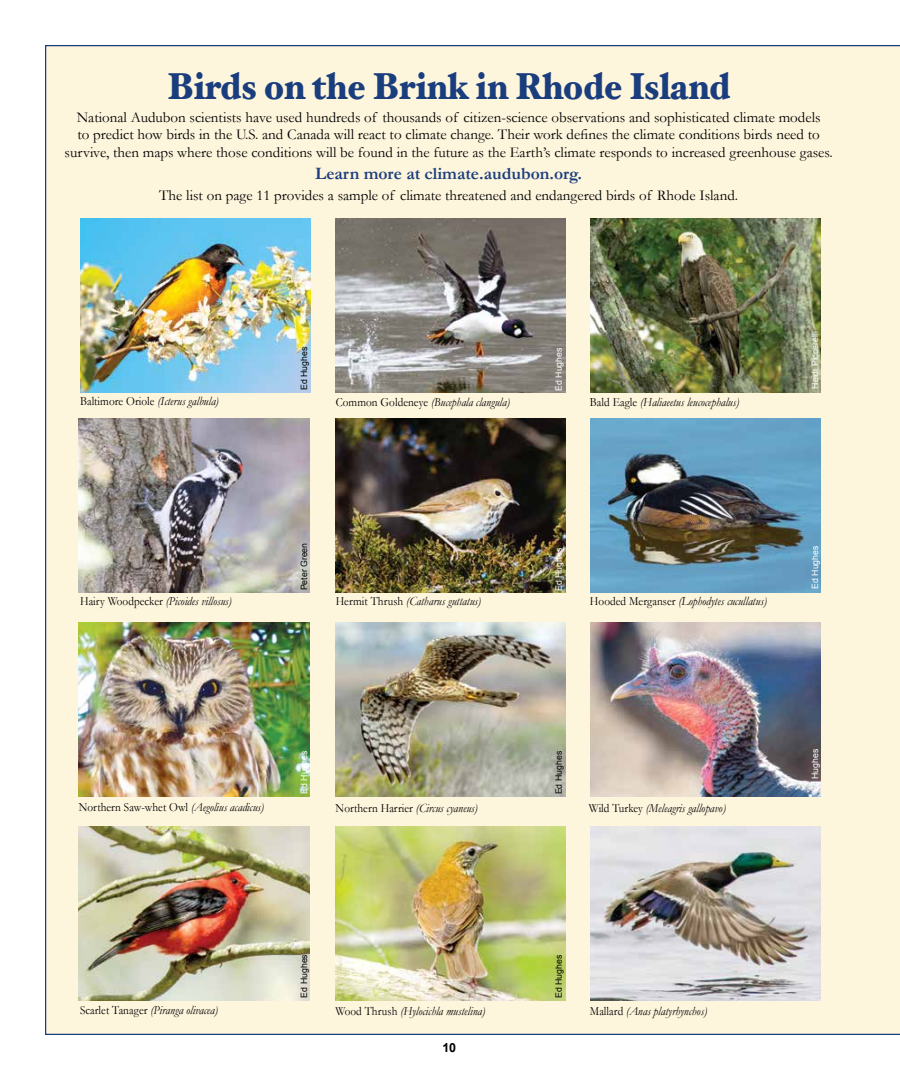
<style>
.page{position:relative;width:900px;height:1080px;background:#fff}
.page>*{position:absolute;margin:0;border:0;box-sizing:border-box;transform-origin:0 0}
.t1{font:900 37.5px "Hoefler Text";color:#1a3d7d;scale:.9 1}
.t2{font:700 17.5px "Garamond";color:#1a3d7d}
.t3{font:15px/17.5px "Garamond";color:#000;text-align:center}
.t4{font:italic 12.5px "Garamond";letter-spacing:.005em;color:#000;scale:.9 1}
.t5{font:12.5px "Garamond";letter-spacing:.005em;color:#000;scale:.9 1}
.t6{font:700 12.5px "Arial";color:#000}
.t7{font:8.75px "Arial";color:#fff}
.t8{font:8.75px "Arial";color:#000}
.s1{font-style:normal}
.s2{font-style:italic}
</style>
<div class="page">
<img style="left:45px;top:45px;width:855px;height:990px">
<h1 class="t1" style="left:167px;top:64px;width:627px">Birds on the Brink in Rhode Island</h1>
<p class="t3" style="left:65px;top:108px;width:770px">National Audubon scientists have used hundreds of thousands of citizen-science observations and sophisticated climate models<br>to predict how birds in the U.S. and Canada will react to climate change. Their work defines the climate conditions birds need to survive, then maps where those conditions will be found in the future as the Earth’s climate responds to increased greenhouse gases.</p>
<p class="t2" style="left:315px;top:163px;width:268px">Learn more at climate.audubon.org.</p>
<p class="t3" style="left:159px;top:187px;width:581px">The list on page 11 provides a sample of climate threatened and endangered birds of Rhode Island.</p>
<p class="t4" style="left:80px;top:394px;width:155px"><span class="s1">Baltimore Oriole</span> (Icterus galbula)</p>
<p class="t4" style="left:80px;top:593px;width:170px"><span class="s1">Hairy Woodpecker</span> (Picoides villosus)</p>
<p class="t8" style="left:298px;top:390px;width:45px;rotate:-90deg">Ed Hughes</p>
<p class="t4" style="left:336px;top:394px;width:195px"><span class="s1">Common Goldeneye</span> (Bucephala clangula)</p>
<p class="t7" style="left:553px;top:391px;width:45px;rotate:-90deg">Ed Hughes</p>
<p class="t4" style="left:590px;top:394px;width:167px"><span class="s1">Bald Eagle</span> (Haliaeetus leucocephalus)</p>
<p class="t7" style="left:809px;top:389px;width:59px;rotate:-90deg">Heidi Piccerelli</p>
<p class="t8" style="left:298px;top:590px;width:49px;rotate:-90deg">Peter Green</p>
<p class="t4" style="left:336px;top:594px;width:163px"><span class="s1">Hermit Thrush</span> (Catharus guttatus)</p>
<p class="t7" style="left:553px;top:591px;width:45px;rotate:-90deg">Ed Hughes</p>
<p class="t4" style="left:590px;top:594px;width:198px"><span class="s1">Hooded Merganser</span> (Lophodytes cucullatus)</p>
<p class="t7" style="left:809px;top:589px;width:45px;rotate:-90deg">Ed Hughes</p>
<p class="t5" style="left:79px;top:800px;width:207px">Northern Saw-whet Owl <span class="s2">(Aegolius acadicus)</span></p>
<p class="t7" style="left:298px;top:794px;width:45px;rotate:-90deg">Ed Hughes</p>
<p class="t5" style="left:336px;top:801px;width:159px">Northern Harrier <span class="s2">(Circus cyaneus)</span></p>
<p class="t8" style="left:298px;top:998px;width:45px;rotate:-90deg">Ed Hughes</p>
<p class="t8" style="left:553px;top:794px;width:45px;rotate:-90deg">Ed Hughes</p>
<p class="t4" style="left:589px;top:801px;width:154px"><span class="s1">Wild Turkey</span> (Meleagris gallopavo)</p>
<p class="t8" style="left:553px;top:998px;width:45px;rotate:-90deg">Ed Hughes</p>
<p class="t4" style="left:80px;top:1002px;width:155px"><span class="s1">Scarlet Tanager</span> (Piranga olivacea)</p>
<p class="t4" style="left:336px;top:1003px;width:168px"><span class="s1">Wood Thrush</span> (Hylocichla mustelina)</p>
<p class="t4" style="left:590px;top:1003px;width:132px"><span class="s1">Mallard</span> (Anas platyrhynchos)</p>
<p class="t6" style="left:442px;top:1039px;width:15px">10</p>
<p class="t7" style="left:809px;top:792px;width:45px;rotate:-90deg">Ed Hughes</p>
</div>
